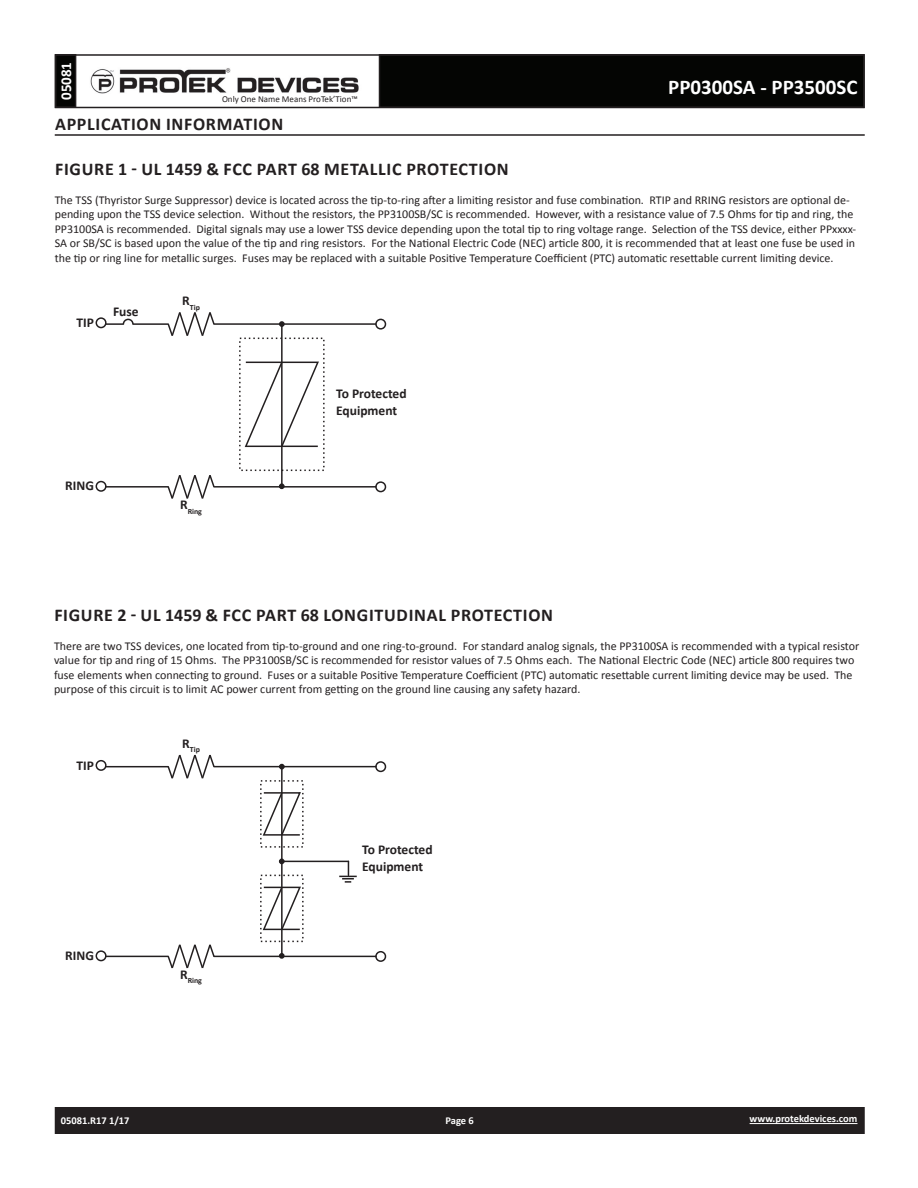
<style>
.page{position:relative;width:918px;height:1188px;background:#fff}
.page>*{position:absolute;margin:0;border:0;box-sizing:border-box;transform-origin:0 0}
.t1{font:700 21px "Calibri";color:#fff}
.t2{font:700 18px "Calibri";letter-spacing:.04em;color:#231f20}
.t3{font:700 15px "Calibri";color:#fff}
.t4{font:700 13.5px/16.2px "Calibri";color:#231f20}
.t5{font:12px/14.4px "Calibri";color:#231f20}
.t6{font:700 10.5px "Calibri";color:#fff}
.t7{font:9px "Calibri";color:#231f20}
.t8{font:700 7.8px "Calibri";color:#231f20}
</style>
<div class="page">
<div style="left:56px;top:1108px;width:808px;height:25px;background:#231f20"></div>
<div style="left:55px;top:1107px;width:810px;height:27px;border:2px solid #231f20"></div>
<div style="left:56px;top:55px;width:20px;height:52px;background:#040503"></div>
<div style="left:55px;top:54px;width:21px;height:54px;border:2px solid #231f20"></div>
<div style="left:380px;top:55px;width:484px;height:52px;background:#040503"></div>
<div style="left:55px;top:54px;width:810px;height:54px;border:2px solid #231f20"></div>
<img style="left:90px;top:68px;width:269px;height:26px">
<hr style="left:750px;top:1123px;width:107px;height:1px;background:#fff">
<hr style="left:55px;top:134px;width:810px;height:2px;background:#231f20">
<hr style="left:281px;top:324px;width:2px;height:163px;background:#231f20">
<svg style="left:244px;top:360px;width:75px;height:88px"></svg>
<hr style="left:214px;top:323px;width:162px;height:2px;background:#231f20">
<hr style="left:214px;top:486px;width:162px;height:2px;background:#231f20">
<svg style="left:167px;top:312px;width:49px;height:24px"></svg>
<svg style="left:168px;top:475px;width:48px;height:24px"></svg>
<hr style="left:133px;top:323px;width:35px;height:2px;background:#231f20">
<hr style="left:106px;top:486px;width:62px;height:2px;background:#231f20">
<div style="left:375px;top:319px;width:11px;height:11px;border:2px solid #231f20;border-radius:50%"></div>
<div style="left:375px;top:481px;width:11px;height:11px;border:2px solid #231f20;border-radius:50%"></div>
<div style="left:96px;top:317px;width:11px;height:11px;border:2px solid #231f20;border-radius:50%"></div>
<div style="left:96px;top:481px;width:11px;height:11px;border:2px solid #231f20;border-radius:50%"></div>
<svg style="left:279px;top:321px;width:6px;height:6px"></svg>
<svg style="left:279px;top:483px;width:6px;height:6px"></svg>
<svg style="left:106px;top:318px;width:28px;height:7px"></svg>
<hr style="left:281px;top:767px;width:2px;height:189px;background:#231f20">
<svg style="left:262px;top:791px;width:39px;height:46px"></svg>
<hr style="left:214px;top:766px;width:162px;height:1px;background:#231f20">
<hr style="left:214px;top:956px;width:162px;height:1px;background:#231f20">
<svg style="left:166px;top:754px;width:50px;height:25px"></svg>
<svg style="left:166px;top:944px;width:50px;height:25px"></svg>
<hr style="left:106px;top:766px;width:62px;height:1px;background:#231f20">
<hr style="left:106px;top:956px;width:62px;height:1px;background:#231f20">
<div style="left:375px;top:761px;width:11px;height:11px;border:2px solid #231f20;border-radius:50%"></div>
<div style="left:375px;top:951px;width:11px;height:11px;border:2px solid #231f20;border-radius:50%"></div>
<div style="left:96px;top:760px;width:11px;height:11px;border:2px solid #231f20;border-radius:50%"></div>
<div style="left:96px;top:950px;width:11px;height:11px;border:2px solid #231f20;border-radius:50%"></div>
<svg style="left:279px;top:764px;width:6px;height:5px"></svg>
<svg style="left:279px;top:953px;width:6px;height:6px"></svg>
<svg style="left:262px;top:885px;width:39px;height:46px"></svg>
<hr style="left:282px;top:861px;width:66px;height:1px;background:#231f20">
<svg style="left:279px;top:859px;width:6px;height:5px"></svg>
<svg style="left:339px;top:861px;width:18px;height:22px"></svg>
<p class="t3" style="left:56px;top:100px;width:40px;rotate:-90deg">05081</p>
<p class="t7" style="left:222px;top:93px;width:137px">Only One Name Means ProTek’Tion™</p>
<h1 class="t1" style="left:668px;top:74px;width:191px">PP0300SA - PP3500SC</h1>
<h2 class="t2" style="left:55px;top:112px;width:230px">APPLICATION INFORMATION</h2>
<h2 class="t2" style="left:55px;top:158px;width:455px">FIGURE 1 - UL 1459 &amp; FCC PART 68 METALLIC PROTECTION</h2>
<p class="t5" style="left:55px;top:193px;width:803px">The TSS (Thyristor Surge Suppressor) device is located across the tip-to-ring after a limiting resistor and fuse combination. RTIP and RRING resistors are optional de&shy;pending upon the TSS device selection. Without the resistors, the PP3100SB/SC is recommended. However, with a resistance value of 7.5 Ohms for tip and ring, the PP3100SA is recommended. Digital signals may use a lower TSS device depending upon the total tip to ring voltage range. Selection of the TSS device, either PPxxxx-SA or SB/SC is based upon the value of the tip and ring resistors. For the National Electric Code (NEC) article 800, it is recommended that at least one fuse be used in the tip or ring line for metallic surges. Fuses may be replaced with a suitable Positive Temperature Coefficient (PTC) automatic resettable current limiting device.</p>
<p class="t4" style="left:77px;top:315px;width:19px">TIP</p>
<p class="t4" style="left:113px;top:303px;width:27px">Fuse</p>
<p class="t8" style="left:182px;top:302px;width:19px"><sup>R</sup>Tip</p>
<p class="t4" style="left:65px;top:477px;width:30px">RING</p>
<p class="t8" style="left:180px;top:506px;width:23px"><sup>R</sup>Ring</p>
<p class="t4" style="left:336px;top:386px;width:72px">To Protected<br>Equipment</p>
<h2 class="t2" style="left:54px;top:604px;width:500px">FIGURE 2 - UL 1459 &amp; FCC PART 68 LONGITUDINAL PROTECTION</h2>
<p class="t5" style="left:54px;top:639px;width:807px">There are two TSS devices, one located from tip-to-ground and one ring-to-ground. For standard analog signals, the PP3100SA is recommended with a typical resistor value for tip and ring of 15 Ohms. The PP3100SB/SC is recommended for resistor values of 7.5 Ohms each. The National Electric Code (NEC) article 800 requires two fuse elements when connecting to ground. Fuses or a suitable Positive Temperature Coefficient (PTC) automatic resettable current limiting device may be used. The purpose of this circuit is to limit AC power current from getting on the ground line causing any safety hazard.</p>
<p class="t4" style="left:77px;top:757px;width:19px">TIP</p>
<p class="t4" style="left:65px;top:947px;width:30px">RING</p>
<p class="t8" style="left:182px;top:745px;width:19px"><sup>R</sup>Tip</p>
<p class="t8" style="left:180px;top:976px;width:23px"><sup>R</sup>Ring</p>
<p class="t4" style="left:362px;top:842px;width:72px">To Protected<br>Equipment</p>
<p class="t6" style="left:61px;top:1114px;width:70px">05081.R17 1/17</p>
<p class="t6" style="left:446px;top:1114px;width:30px">Page 6</p>
<p class="t6" style="left:750px;top:1112px;width:109px">www.protekdevices.com</p>
</div>
